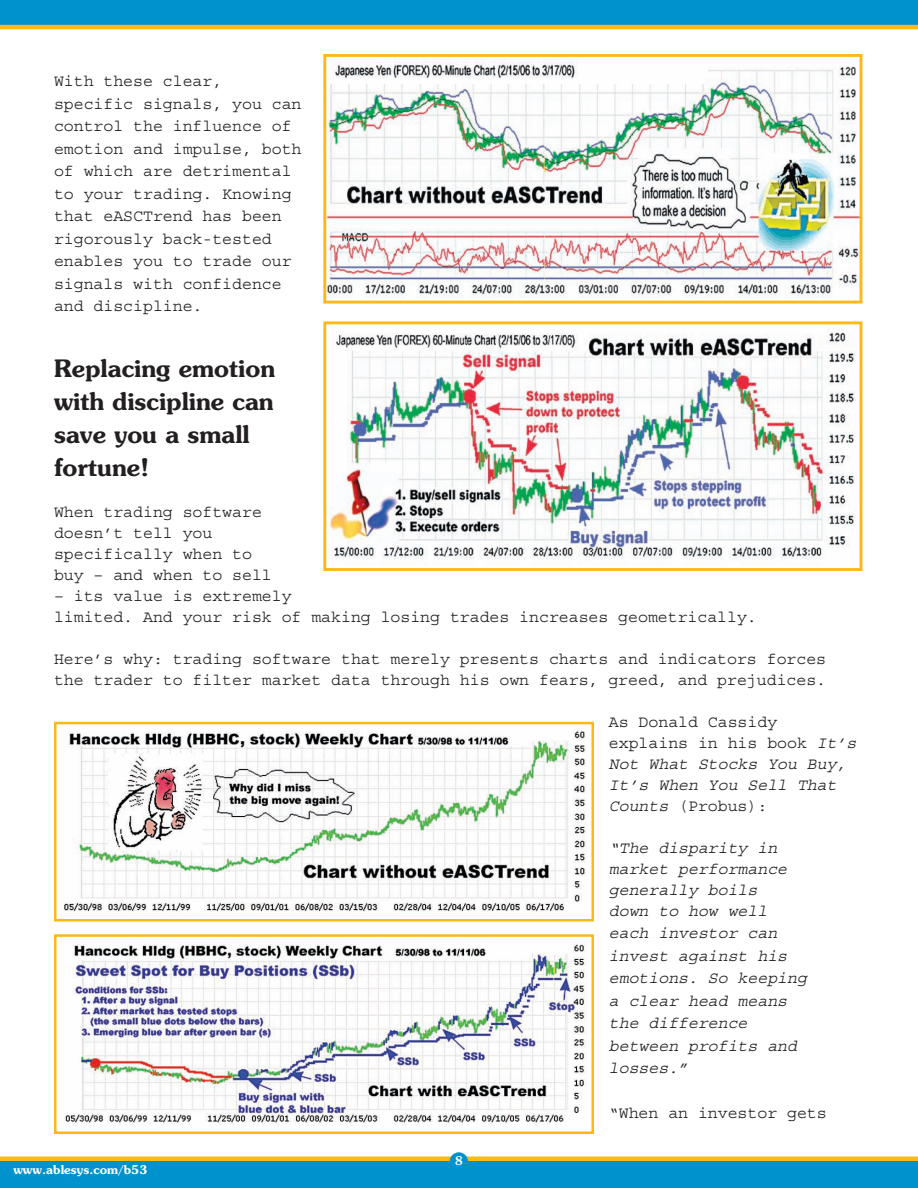
<style>
.page{position:relative;width:918px;height:1188px;background:#fff}
.page>*{position:absolute;margin:0;border:0;box-sizing:border-box;transform-origin:0 0}
.t1{font:600 24px/33px "Souvenir";color:#231f20}
.t2{font:16.5px/22.5px "Courier Std";color:#231f20}
.t3{font:italic 16.5px/21px "Courier Std";color:#231f20}
.t4{font:600 12px "Souvenir";color:#fff}
.s1{font-style:normal}
</style>
<div class="page">
<div style="left:0;top:1156px;width:918px;height:5px;background:#fcb814"></div>
<div style="left:0;top:0;width:918px;height:27px;background:#0092cc"></div>
<div style="left:0;top:1161px;width:918px;height:27px;background:#0092cc"></div>
<div style="left:450px;top:1152px;width:18px;height:19px;background:#0092cc;border-radius:50%"></div>
<hr style="left:0;top:25px;width:918px;height:4px;background:#fcb814">
<img style="left:64px;top:730px;width:523px;height:182px">
<div style="left:54px;top:722px;width:540px;height:200px;border:2px solid #fcb814"></div>
<img style="left:64px;top:944px;width:523px;height:182px">
<div style="left:54px;top:934px;width:540px;height:200px;border:2px solid #fcb814"></div>
<img style="left:329px;top:328px;width:527px;height:231px">
<div style="left:323px;top:321px;width:539px;height:250px;border:3px solid #fcb814"></div>
<img style="left:327px;top:61px;width:531px;height:237px">
<div style="left:323px;top:54px;width:539px;height:250px;border:3px solid #fcb814"></div>
<p class="t2" style="left:54px;top:70px;width:249px">With these clear, specific signals, you can control the influence of emotion and impulse, both of which are detrimental to your trading. Knowing that eASCTrend has been rigorously back-tested enables you to trade our signals with confidence and discipline.</p>
<h1 class="t1" style="left:54px;top:352px;width:223px">Replacing emotion with discipline can save you a small fortune!</h1>
<p class="t2" style="left:54px;top:501px;width:219px;line-height:21px">When trading software doesn’t tell you specifically when to buy – and when to sell</p>
<p class="t2" style="left:54px;top:585px;width:704px;line-height:21px">– its value is extremely<br>limited. And your risk of making losing trades increases geometrically.</p>
<p class="t2" style="left:54px;top:648px;width:774px;line-height:21px">Here’s why: trading software that merely presents charts and indicators forces the trader to filter market data through his own fears, greed, and prejudices.</p>
<p class="t3" style="left:609px;top:711px;width:249px"><span class="s1">As Donald Cassidy explains in his book</span> It’s<br>Not What Stocks You Buy,<br>It’s When You Sell That<br>Counts <span class="s1">(Probus):</span></p>
<p class="t3" style="left:609px;top:837px;width:180px">“The disparity in market performance generally boils down to how well</p>
<p class="t3" style="left:609px;top:922px;width:200px;line-height:22.5px">each investor can invest against his emotions. So keeping a clear head means the difference between profits and losses.”</p>
<p class="t2" style="left:609px;top:1102px;width:219px">“When an investor gets</p>
<p class="t4" style="left:13px;top:1162px;width:136px">www.ablesys.com/b53</p>
</div>
